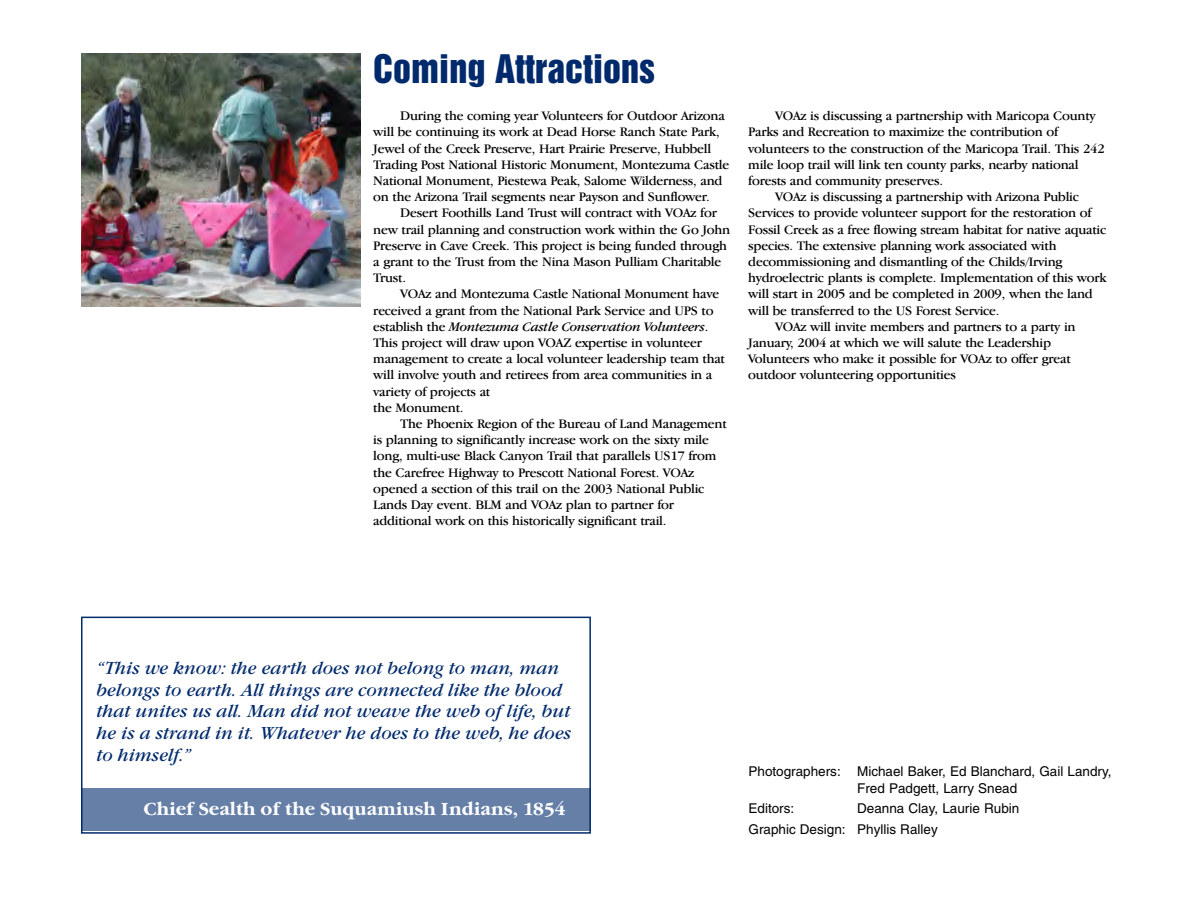
<style>
.page{position:relative;width:1188px;height:918px;background:#fff}
.page>*{position:absolute;margin:0;border:0;box-sizing:border-box;transform-origin:0 0}
.t1{font:36px "Helvetica Inserat";color:#002a6c}
.t2{font:italic 18px/21.6px "Garamond Itc T";color:#002a6c}
.t3{font:700 18px "Garamond Itc T";color:#fff}
.t4{font:13.5px/16.2px "Garamond IT Cby BT";letter-spacing:-.015em;color:#000}
.t5{font:13.5px/16.2px "Helvetica";color:#000}
.s1{font-style:italic}
</style>
<div class="page">
<div style="left:81px;top:789px;width:510px;height:42px;background:#667fa7"></div>
<div style="left:81px;top:617px;width:510px;height:217px;border:2px solid #002a6c"></div>
<img style="left:81px;top:53px;width:279px;height:254px">
<h1 class="t1" style="left:373px;top:54px;width:283px">Coming Attractions</h1>
<p class="t4" style="left:373px;top:109px;width:357px;text-indent:27px">During the coming year Volunteers for Outdoor Arizona will be continuing its work at Dead Horse Ranch State Park, Jewel of the Creek Preserve, Hart Prairie Preserve, Hubbell Trading Post National Historic Monument, Montezuma Castle National Monument, Piestewa Peak, Salome Wilderness, and on the Arizona Trail segments near Payson and Sunflower.</p>
<p class="t4" style="left:373px;top:206px;width:358px;text-indent:27px">Desert Foothills Land Trust will contract with VOAz for new trail planning and construction work within the Go John Preserve in Cave Creek. This project is being funded through a grant to the Trust from the Nina Mason Pulliam Charitable Trust.</p>
<p class="t4" style="left:373px;top:287px;width:353px;text-indent:27px">VOAz and Montezuma Castle National Monument have received a grant from the National Park Service and UPS to establish the <span class="s1">Montezuma Castle Conservation Volunteers</span>.<br>This project will draw upon VOAZ expertise in volunteer management to create a local volunteer leadership team that will involve youth and retirees from area communities in a variety of projects at<br>the Monument.</p>
<p class="t4" style="left:373px;top:417px;width:355px;text-indent:27px">The Phoenix Region of the Bureau of Land Management is planning to significantly increase work on the sixty mile long, multi-use Black Canyon Trail that parallels US17 from the Carefree Highway to Prescott National Forest. VOAz opened a section of this trail on the 2003 National Public Lands Day event. BLM and VOAz plan to partner for additional work on this historically significant trail.</p>
<p class="t4" style="left:775px;top:109px;width:322px">VOAz is discussing a partnership with Maricopa County</p>
<p class="t4" style="left:748px;top:125px;width:311px">Parks and Recreation to maximize the contribution of</p>
<p class="t4" style="left:748px;top:141px;width:358px">volunteers to the construction of the Maricopa Trail. This 242</p>
<p class="t4" style="left:748px;top:157px;width:332px">mile loop trail will link ten county parks, nearby national</p>
<p class="t4" style="left:748px;top:174px;width:196px">forests and community preserves.</p>
<p class="t4" style="left:775px;top:190px;width:305px">VOAz is discussing a partnership with Arizona Public</p>
<p class="t4" style="left:748px;top:206px;width:345px">Services to provide volunteer support for the restoration of</p>
<p class="t4" style="left:748px;top:222px;width:360px">Fossil Creek as a free flowing stream habitat for native aquatic</p>
<p class="t4" style="left:748px;top:238px;width:310px">species. The extensive planning work associated with</p>
<p class="t4" style="left:748px;top:255px;width:316px">decommissioning and dismantling of the Childs/Irving</p>
<p class="t4" style="left:748px;top:271px;width:360px">hydroelectric plants is complete. Implementation of this work</p>
<p class="t4" style="left:748px;top:287px;width:346px">will start in 2005 and be completed in 2009, when the land</p>
<p class="t4" style="left:748px;top:303px;width:253px">will be transferred to the US Forest Service.</p>
<p class="t4" style="left:775px;top:319px;width:302px">VOAz will invite members and partners to a party in</p>
<p class="t4" style="left:748px;top:336px;width:304px">January, 2004 at which we will salute the Leadership</p>
<p class="t4" style="left:748px;top:352px;width:324px">Volunteers who make it possible for VOAz to offer great</p>
<p class="t4" style="left:748px;top:368px;width:209px">outdoor volunteering opportunities</p>
<h2 class="t2" style="left:97px;top:657px;width:476px">“This we know: the earth does not belong to man, man belongs to earth. All things are connected like the blood that unites us all. Man did not weave the web of life, but he is a strand in it. Whatever he does to the web, he does to himself.”</h2>
<h2 class="t3" style="left:144px;top:798px;width:424px">Chief Sealth of the Suquamiush Indians, 1854</h2>
<p class="t5" style="left:857px;top:765px;width:256px;text-indent:-109px">Photographers: Michael Baker, Ed Blanchard, Gail Landry,<br>Fred Padgett, Larry Snead</p>
<p class="t5" style="left:748px;top:802px;width:47px">Editors:</p>
<p class="t5" style="left:748px;top:800px;width:272px;line-height:20.7px;text-indent:109px">Deanna Clay, Laurie Rubin<br>Graphic Design: Phyllis Ralley</p>
</div>
